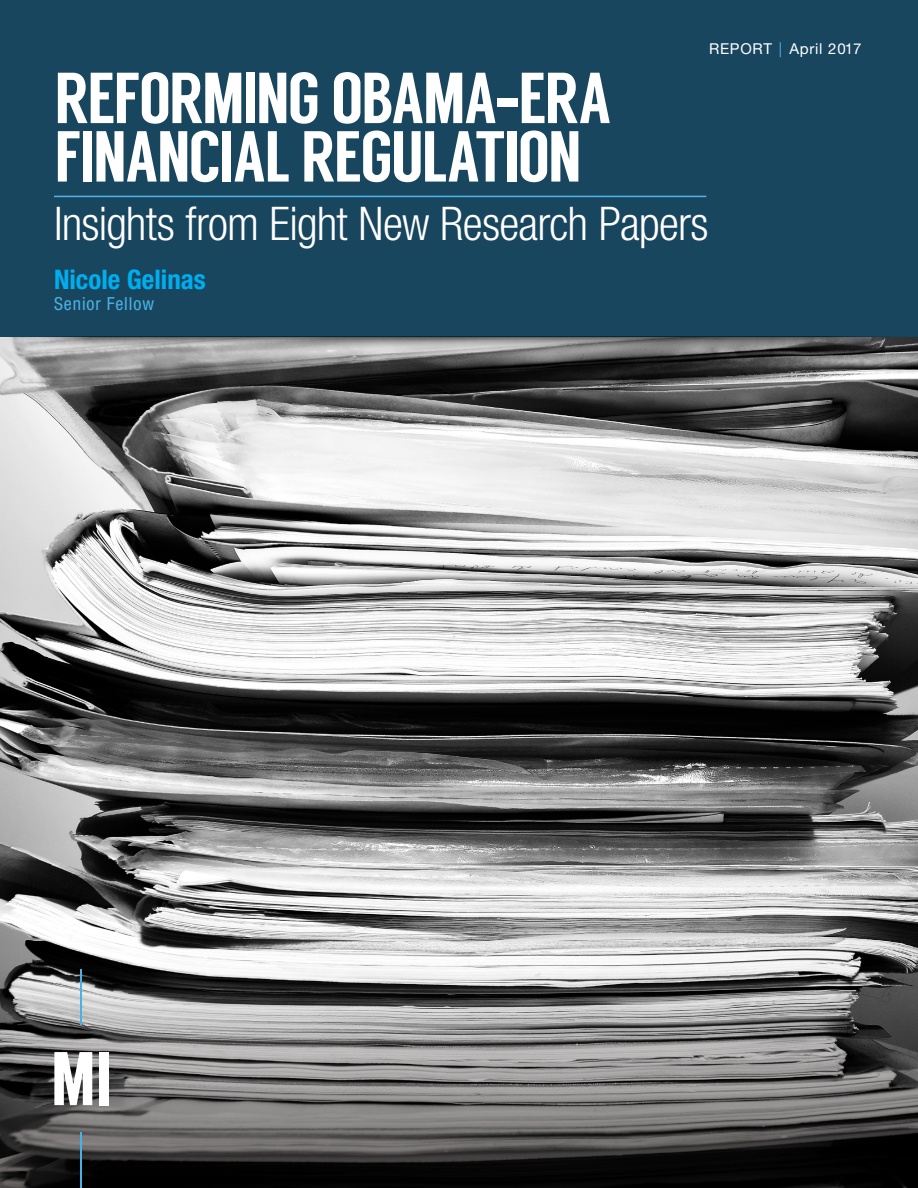
<style>
.page{position:relative;width:918px;height:1188px;background:#fff}
.page>*{position:absolute;margin:0;border:0;box-sizing:border-box;transform-origin:0 0}
.t1{font:72px/58.5px "Langdon";letter-spacing:-.025em;color:#fff}
.t2{font:300 condensed 46.5px "Helvetica Neue LT Pro";letter-spacing:-.02em;color:#fff}
.t3{font:700 condensed 27px "Helvetica Neue LT Pro";color:#00aeef}
.t4{font:condensed 18px "Helvetica Neue LT Pro";letter-spacing:.05em;color:#4ab1e4}
.t5{font:15px "Helvetica Neue LT Pro";letter-spacing:.05em;color:#fff}
.s1{color:#4ab1e4}
.s2{font-family:"Helvetica Neue";font-weight:700;font-stretch:condensed}
</style>
<div class="page">
<img style="left:0;top:354px;width:918px;height:615px">
<div style="left:0;top:0;width:918px;height:337px;background:#19465f"></div>
<svg style="left:0;top:969px;width:918px;height:219px"></svg>
<hr style="left:81px;top:969px;width:1px;height:56px;background:#4ab1e4">
<hr style="left:81px;top:1133px;width:1px;height:55px;background:#4ab1e4">
<svg style="left:54px;top:1052px;width:38px;height:53px"></svg>
<div style="left:99px;top:1052px;width:9px;height:53px;background:#fff"></div>
<svg style="left:0;top:337px;width:918px;height:17px"></svg>
<hr style="left:54px;top:196px;width:652px;height:1px;background:#51b4e6">
<p class="t5" style="left:709px;top:39px;width:154px">REPORT <span class="s1">|</span> April 2017</p>
<p class="t1" style="left:54px;top:69px;width:559px">REFORMING OBAMA<span class="s2">-</span>ERA<br>FINANCIAL REGULATION</p>
<p class="t2" style="left:54px;top:197px;width:656px">Insights from Eight New Research Papers</p>
<p class="t3" style="left:54px;top:263px;width:153px">Nicole Gelinas</p>
<p class="t4" style="left:54px;top:293px;width:102px">Senior Fellow</p>
</div>
